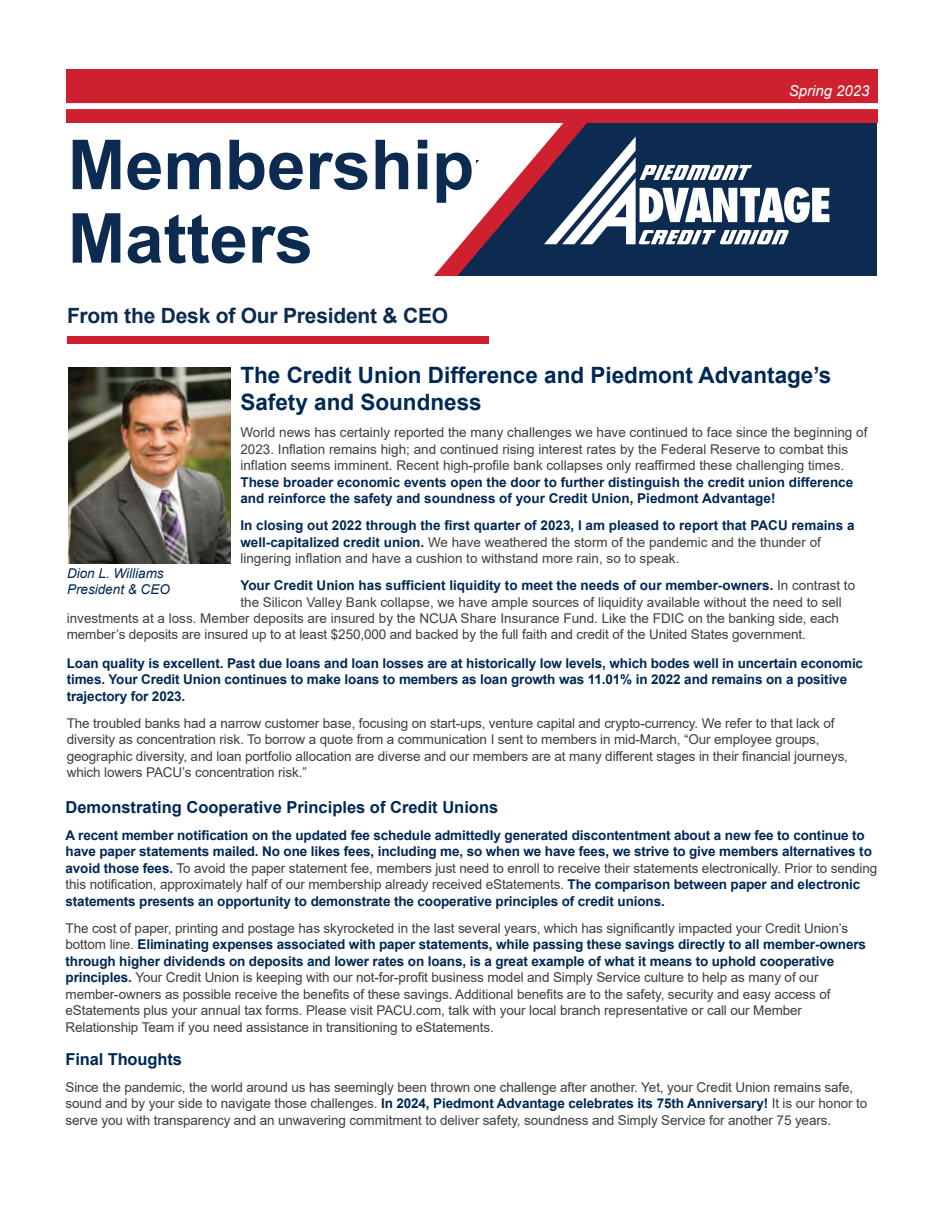
<style>
.page{position:relative;width:945px;height:1215px;background:#fff}
.page>*{position:absolute;margin:0;border:0;box-sizing:border-box;transform-origin:0 0}
.t1{font:700 69px/73.5px "Arial";color:#0d2b51}
.t2{font:700 22.5px/27px "Arial";color:#002855}
.t3{font:700 21px "Arial";letter-spacing:-.01em;color:#0d2b51}
.t4{font:700 16.5px "Arial";color:#002855}
.t5{font:italic 700 16.5px "Arial";color:#fff}
.t6{font:italic 15px "Arial";color:#fff}
.t7{font:13.5px/16.5px "Arial";letter-spacing:-.01em;color:#3e3e3f}
.t8{font:700 13.5px/16.5px "Arial";letter-spacing:-.01em;color:#002855}
.t9{font:italic 13.5px/16.5px "Arial";color:#002855}
.s1{font-weight:700;color:#002855}
.s2{font-weight:400;color:#3e3e3f}
</style>
<div class="page">
<div style="left:437px;top:109px;width:440px;height:167px;background:#0d2b51"></div>
<div style="left:66px;top:69px;width:812px;height:54px;background:#cf202f"></div>
<svg style="left:392px;top:109px;width:437px;height:167px"></svg>
<div style="left:68px;top:336px;width:421px;height:8px;background:#cf202f"></div>
<div style="left:46px;top:103px;width:843px;height:6px;background:#fff"></div>
<img style="left:68px;top:368px;width:162px;height:195px">
<h1 class="t1" style="left:68px;top:129px;width:408px">Membership<br>Matters</h1>
<h3 class="t3" style="left:67px;top:301px;width:383px">From the Desk of Our President &amp; CEO</h3>
<p class="t6" style="left:789px;top:81px;width:82px">Spring 2023</p>
<p class="t5" style="left:765px;top:88px;width:94px">Winter 2020</p>
<h2 class="t2" style="left:240px;top:362px;width:592px">The Credit Union Difference and Piedmont Advantage’s<br>Safety and Soundness</h2>
<p class="t7" style="left:240px;top:424px;width:629px">World news has certainly reported the many challenges we have continued to face since the beginning of<br>2023. Inflation remains high; and continued rising interest rates by the Federal Reserve to combat this inflation seems imminent. Recent high-profile bank collapses only reaffirmed these challenging times.</p>
<p class="t8" style="left:240px;top:474px;width:614px">These broader economic events open the door to further distinguish the credit union difference and reinforce the safety and soundness of your Credit Union, Piedmont Advantage!</p>
<p class="t7" style="left:240px;top:517px;width:616px"><span class="s1">In closing out 2022 through the first quarter of 2023, I am pleased to report that PACU remains a well-capitalized credit union.</span> We have weathered the storm of the pandemic and the thunder of lingering inflation and have a cushion to withstand more rain, so to speak.</p>
<p class="t8" style="left:240px;top:577px;width:616px">Your Credit Union has sufficient liquidity to meet the needs of our member-owners. <span class="s2">In contrast to</span></p>
<p class="t7" style="left:240px;top:594px;width:603px">the Silicon Valley Bank collapse, we have ample sources of liquidity available without the need to sell</p>
<p class="t7" style="left:67px;top:610px;width:774px">investments at a loss. Member deposits are insured by the NCUA Share Insurance Fund. Like the FDIC on the banking side, each</p>
<p class="t7" style="left:67px;top:626px;width:741px">member’s deposits are insured up to at least $250,000 and backed by the full faith and credit of the United States government.</p>
<p class="t8" style="left:67px;top:655px;width:798px">Loan quality is excellent. Past due loans and loan losses are at historically low levels, which bodes well in uncertain economic times. Your Credit Union continues to make loans to members as loan growth was 11.01% in 2022 and remains on a positive trajectory for 2023.</p>
<p class="t7" style="left:67px;top:715px;width:783px">The troubled banks had a narrow customer base, focusing on start-ups, venture capital and crypto-currency. We refer to that lack of diversity as concentration risk. To borrow a quote from a communication I sent to members in mid-March, “Our employee groups, geographic diversity, and loan portfolio allocation are diverse and our members are at many different stages in their financial journeys, which lowers PACU’s concentration risk.”</p>
<p class="t4" style="left:66px;top:795px;width:434px">Demonstrating Cooperative Principles of Credit Unions</p>
<p class="t8" style="left:66px;top:827px;width:813px">A recent member notification on the updated fee schedule admittedly generated discontentment about a new fee to continue to have paper statements mailed. No one likes fees, including me, so when we have fees, we strive to give members alternatives to avoid those fees. <span class="s2">To avoid the paper statement fee, members just need to enroll to receive their statements electronically. Prior to sending this notification, approximately half of our membership already received eStatements.</span> The comparison between paper and electronic statements presents an opportunity to demonstrate the cooperative principles of credit unions.</p>
<p class="t7" style="left:66px;top:920px;width:802px">The cost of paper, printing and postage has skyrocketed in the last several years, which has significantly impacted your Credit Union’s bottom line. <span class="s1">Eliminating expenses associated with paper statements, while passing these savings directly to all member-owners through higher dividends on deposits and lower rates on loans, is a great example of what it means to uphold cooperative principles.</span> Your Credit Union is keeping with our not-for-profit business model and Simply Service culture to help as many of our member-owners as possible receive the benefits of these savings. Additional benefits are to the safety, security and easy access of eStatements plus your annual tax forms. Please visit PACU.com, talk with your local branch representative or call our Member Relationship Team if you need assistance in transitioning to eStatements.</p>
<p class="t4" style="left:66px;top:1047px;width:118px">Final Thoughts</p>
<p class="t7" style="left:66px;top:1079px;width:803px">Since the pandemic, the world around us has seemingly been thrown one challenge after another. Yet, your Credit Union remains safe, sound and by your side to navigate those challenges. <span class="s1">In 2024, Piedmont Advantage celebrates its 75th Anniversary!</span> It is our honor to serve you with transparency and an unwavering commitment to deliver safety, soundness and Simply Service for another 75 years.</p>
<p class="t9" style="left:67px;top:565px;width:104px">Dion L. Williams<br>President &amp; CEO</p>
</div>
